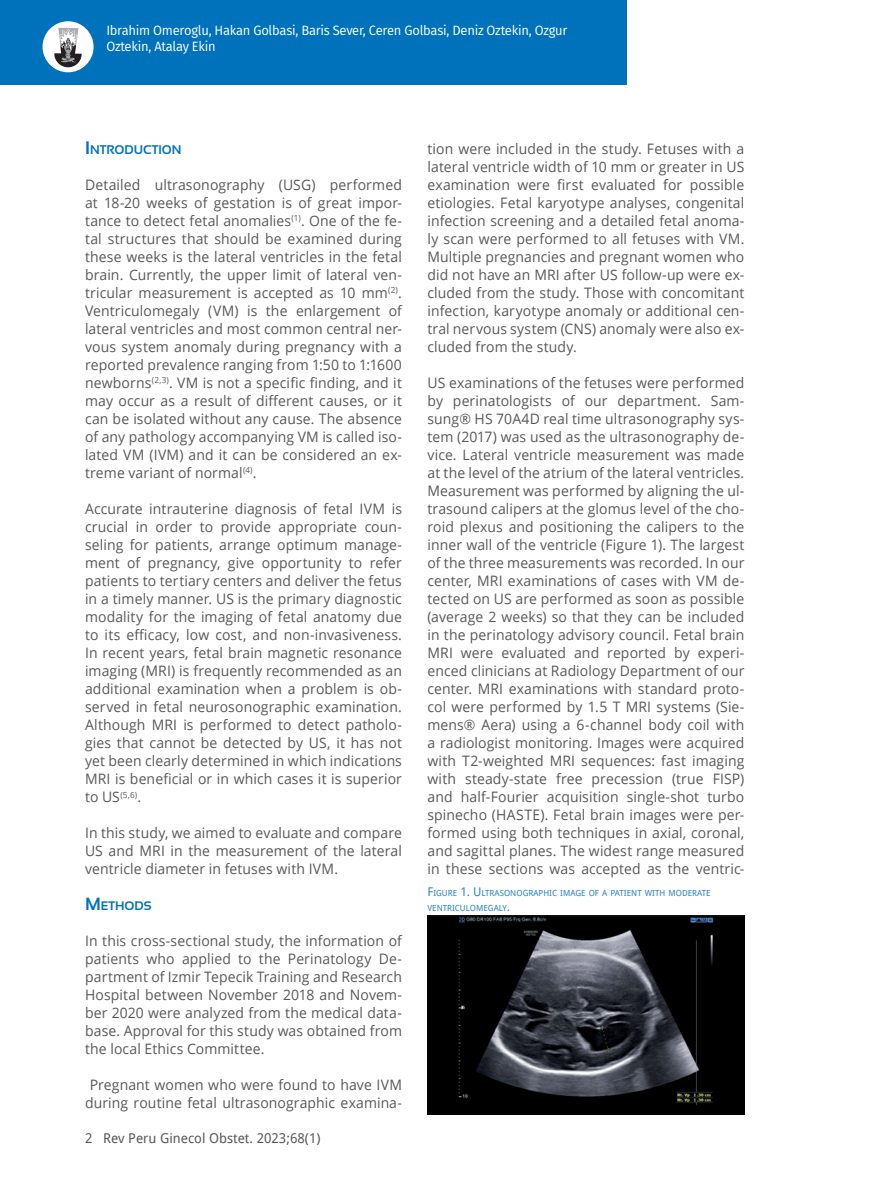
<style>
.page{position:relative;width:872px;height:1191px;background:#fff}
.page>*{position:absolute;margin:0;border:0;box-sizing:border-box;transform-origin:0 0}
.t1{font:14.4px/18px "Open Sans";letter-spacing:.01em;color:#57585a;text-align:justify}
.t2{font:13.5px/16.2px "Fira Sans";letter-spacing:-.02em;color:#fff;scale:.96 1}
.t3{font:13.5px "Droid Sans";color:#57585a}
.t4{font:700 12.6px "Sansation";color:#0072bc}
.t5{font:700 12.3px "Sansation";color:#0072bc}
.t6{font:8.4px/15px "Droid Sans";color:#2783c5}
.s1{font-size:18px}
.s2{font-size:17.7px}
.s3{font-size:12px}
</style>
<div class="page">
<div style="left:0;top:0;width:626px;height:85px;background:#0072bc"></div>
<div style="left:43px;top:21px;width:51px;height:51px;background:#fff;border-radius:50%"></div>
<svg style="left:54px;top:28px;width:28px;height:40px"></svg>
<img style="left:427px;top:915px;width:317px;height:199px">
<p class="t2" style="left:106px;top:22px;width:482px">Ibrahim Omeroglu, Hakan Golbasi, Baris Sever, Ceren Golbasi, Deniz Oztekin, Ozgur<br>Oztekin, Atalay Ekin</p>
<p class="t4" style="left:85px;top:143px;width:98px"><span class="s1">I</span>NTRODUCTION</p>
<p class="t1" style="left:85px;top:175px;width:318px">Detailed ultrasonography (USG) performed at 18-20 weeks of gestation is of great impor&shy;tance to detect fetal anomalies<sup>(1)</sup>. One of the fe&shy;tal structures that should be examined during these weeks is the lateral ventricles in the fetal brain. Currently, the upper limit of lateral ven&shy;tricular measurement is accepted as 10 mm<sup>(2)</sup>.<br>Ventriculomegaly (VM) is the enlargement of lateral ventricles and most common central ner&shy;vous system anomaly during pregnancy with a reported prevalence ranging from 1:50 to 1:1600 newborns<sup>(2,3)</sup>. VM is not a specific finding, and it may occur as a result of different causes, or it can be isolated without any cause. The absence of any pathology accompanying VM is called iso&shy;lated VM (IVM) and it can be considered an ex&shy;treme variant of normal<sup>(4)</sup>.</p>
<p class="t1" style="left:85px;top:499px;width:318px">Accurate intrauterine diagnosis of fetal IVM is crucial in order to provide appropriate coun&shy;seling for patients, arrange optimum manage&shy;ment of pregnancy, give opportunity to refer patients to tertiary centers and deliver the fetus in a timely manner. US is the primary diagnostic modality for the imaging of fetal anatomy due to its efficacy, low cost, and non-invasiveness.<br>In recent years, fetal brain magnetic resonance imaging (MRI) is frequently recommended as an additional examination when a problem is ob&shy;served in fetal neurosonographic examination.<br>Although MRI is performed to detect patholo&shy;gies that cannot be detected by US, it has not yet been clearly determined in which indications MRI is beneficial or in which cases it is superior to US<sup>(5,6)</sup>.</p>
<p class="t1" style="left:85px;top:823px;width:318px">In this study, we aimed to evaluate and compare US and MRI in the measurement of the lateral ventricle diameter in fetuses with IVM.</p>
<p class="t5" style="left:85px;top:899px;width:68px"><span class="s2">M</span>ETHODS</p>
<p class="t1" style="left:85px;top:931px;width:318px">In this cross-sectional study, the information of patients who applied to the Perinatology De&shy;partment of Izmir Tepecik Training and Research Hospital between November 2018 and Novem&shy;ber 2020 were analyzed from the medical data&shy;base. Approval for this study was obtained from the local Ethics Committee.</p>
<p class="t1" style="left:85px;top:1075px;width:318px;text-align:center">Pregnant women who were found to have IVM during routine fetal ultrasonographic examina-</p>
<p class="t3" style="left:85px;top:1128px;width:237px">2 Rev Peru Ginecol Obstet. 2023;68(1)</p>
<p class="t1" style="left:427px;top:139px;width:318px">tion were included in the study. Fetuses with a lateral ventricle width of 10 mm or greater in US examination were first evaluated for possible etiologies. Fetal karyotype analyses, congenital infection screening and a detailed fetal anoma&shy;ly scan were performed to all fetuses with VM.<br>Multiple pregnancies and pregnant women who did not have an MRI after US follow-up were ex&shy;cluded from the study. Those with concomitant infection, karyotype anomaly or additional cen&shy;tral nervous system (CNS) anomaly were also ex&shy;cluded from the study.</p>
<p class="t1" style="left:427px;top:373px;width:318px">US examinations of the fetuses were performed by perinatologists of our department. Sam&shy;sung® HS 70A4D real time ultrasonography sys&shy;tem (2017) was used as the ultrasonography de&shy;vice. Lateral ventricle measurement was made at the level of the atrium of the lateral ventricles.<br>Measurement was performed by aligning the ul&shy;trasound calipers at the glomus level of the cho&shy;roid plexus and positioning the calipers to the inner wall of the ventricle (Figure 1). The largest of the three measurements was recorded. In our center, MRI examinations of cases with VM de&shy;tected on US are performed as soon as possible (average 2 weeks) so that they can be included in the perinatology advisory council. Fetal brain MRI were evaluated and reported by experi&shy;enced clinicians at Radiology Department of our center. MRI examinations with standard proto&shy;col were performed by 1.5 T MRI systems (Sie&shy;mens® Aera) using a 6-channel body coil with a radiologist monitoring. Images were acquired with T2-weighted MRI sequences: fast imaging with steady-state free precession (true FISP) and half-Fourier acquisition single-shot turbo spinecho (HASTE). Fetal brain images were per&shy;formed using both techniques in axial, coronal, and sagittal planes. The widest range measured in these sections was accepted as the ventric-</p>
<p class="t6" style="left:427px;top:885px;width:284px"><span class="s3">F</span>IGURE <span class="s3">1. U</span> LTRASONOGRAPHIC IMAGE OF A PATIENT WITH MODERATE<br>VENTRICULOMEGALY<span class="s3">.</span></p>
</div>
